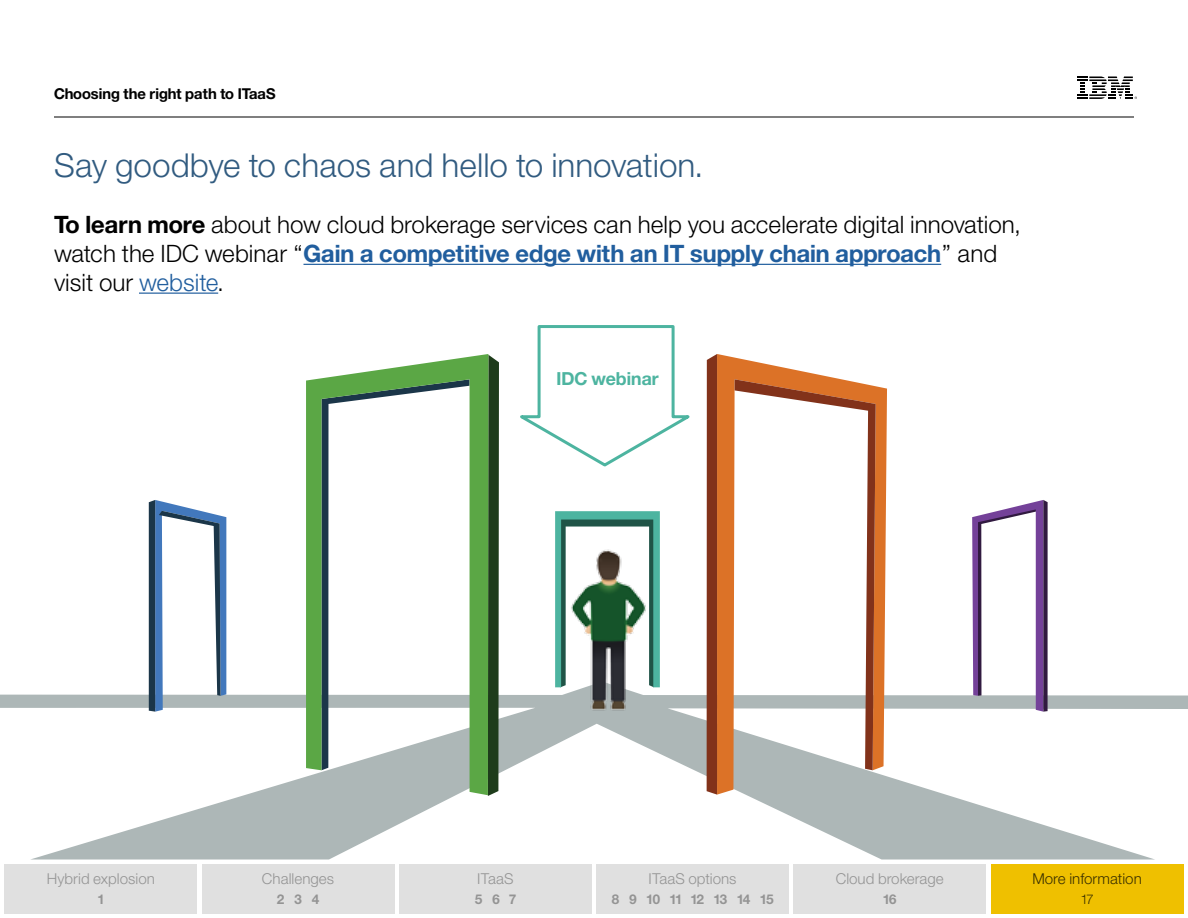
<style>
.page{position:relative;width:1188px;height:918px;background:#fff}
.page>*{position:absolute;margin:0;border:0;box-sizing:border-box;transform-origin:0 0}
.Header_1{font:33px "Helv Neue Lightfor IBM";color:#315b80}
.t1{font:24px/28.8px "Helv Neue Lightfor IBM";color:#000}
.t2{font:18px "Helv Neue Boldfor IBM";letter-spacing:.005em;color:#4db4a0}
.t3{font:15px "Helv Neue Lightfor IBM";color:#949494}
.t4{font:15px "Helv Neue Boldfor IBM";color:#000}
.t5{font:15px "Helv Neue Lightfor IBM";color:#3b3100}
.t6{font:13.5px "Helv Neue Boldfor IBM";color:#949494}
.t7{font:13.5px "Helv Neue Lightfor IBM";color:#3b3100}
.s1{font-family:"Helv Neue Boldfor IBM"}
.s2{font-family:"Helv Neue Boldfor IBM";color:#215e9e}
.s3{color:#215e9e}
</style>
<div class="page">
<svg style="left:1077px;top:76px;width:60px;height:23px"></svg>
<hr style="left:54px;top:117px;width:1080px;height:1px;background:#000">
<hr style="left:304px;top:264px;width:637px;height:1px;background:#215e9e">
<hr style="left:139px;top:293px;width:79px;height:1px;background:#215e9e">
<svg style="left:520px;top:325px;width:170px;height:142px"></svg>
<svg style="left:0;top:681px;width:1188px;height:179px"></svg>
<svg style="left:972px;top:500px;width:76px;height:212px"></svg>
<svg style="left:717px;top:354px;width:170px;height:441px;fill:#dc7227"></svg>
<div style="left:707px;top:354px;width:10px;height:441px;background:#82321a"></div>
<svg style="left:735px;top:379px;width:141px;height:391px"></svg>
<svg style="left:149px;top:500px;width:77px;height:212px"></svg>
<svg style="left:488px;top:355px;width:11px;height:441px"></svg>
<svg style="left:306px;top:354px;width:182px;height:441px"></svg>
<img style="left:557px;top:687px;width:101px;height:35px">
<svg style="left:555px;top:511px;width:105px;height:176px"></svg>
<div style="left:991px;top:864px;width:193px;height:50px;background:#efc000"></div>
<div style="left:4px;top:864px;width:193px;height:50px;background:#e0e0e0"></div>
<div style="left:202px;top:864px;width:192px;height:50px;background:#e0e0e0"></div>
<div style="left:399px;top:864px;width:193px;height:50px;background:#e0e0e0"></div>
<div style="left:596px;top:864px;width:193px;height:50px;background:#e0e0e0"></div>
<div style="left:794px;top:864px;width:192px;height:50px;background:#e0e0e0"></div>
<p class="t4" style="left:54px;top:84px;width:223px">Choosing the right path to ITaaS</p>
<p class="Header_1" style="left:54px;top:145px;width:650px">Say goodbye to chaos and hello to innovation.</p>
<p class="t1" style="left:54px;top:210px;width:967px"><span class="s1">To learn more</span> about how cloud brokerage services can help you accelerate digital innovation, watch the IDC webinar “<span class="s2">Gain a competitive edge with an IT supply chain approach</span>” and visit our <span class="s3">website</span>.</p>
<p class="t2" style="left:556px;top:368px;width:104px">IDC webinar</p>
<p class="t3" style="left:47px;top:869px;width:110px">Hybrid explosion</p>
<p class="t6" style="left:98px;top:891px;width:7px">1</p>
<p class="t3" style="left:262px;top:869px;width:74px">Challenges</p>
<p class="t6" style="left:277px;top:891px;width:44px">2 3 4</p>
<p class="t3" style="left:477px;top:869px;width:38px">ITaaS</p>
<p class="t6" style="left:475px;top:891px;width:43px">5 6 7</p>
<p class="t3" style="left:649px;top:869px;width:90px">ITaaS options</p>
<p class="t6" style="left:611px;top:891px;width:164px">8 9 10 11 12 13 14 15</p>
<p class="t3" style="left:836px;top:869px;width:110px">Cloud brokerage</p>
<p class="t6" style="left:883px;top:891px;width:15px">16</p>
<p class="t5" style="left:1032px;top:869px;width:111px">More information</p>
<p class="t7" style="left:1081px;top:891px;width:14px">17</p>
</div>
